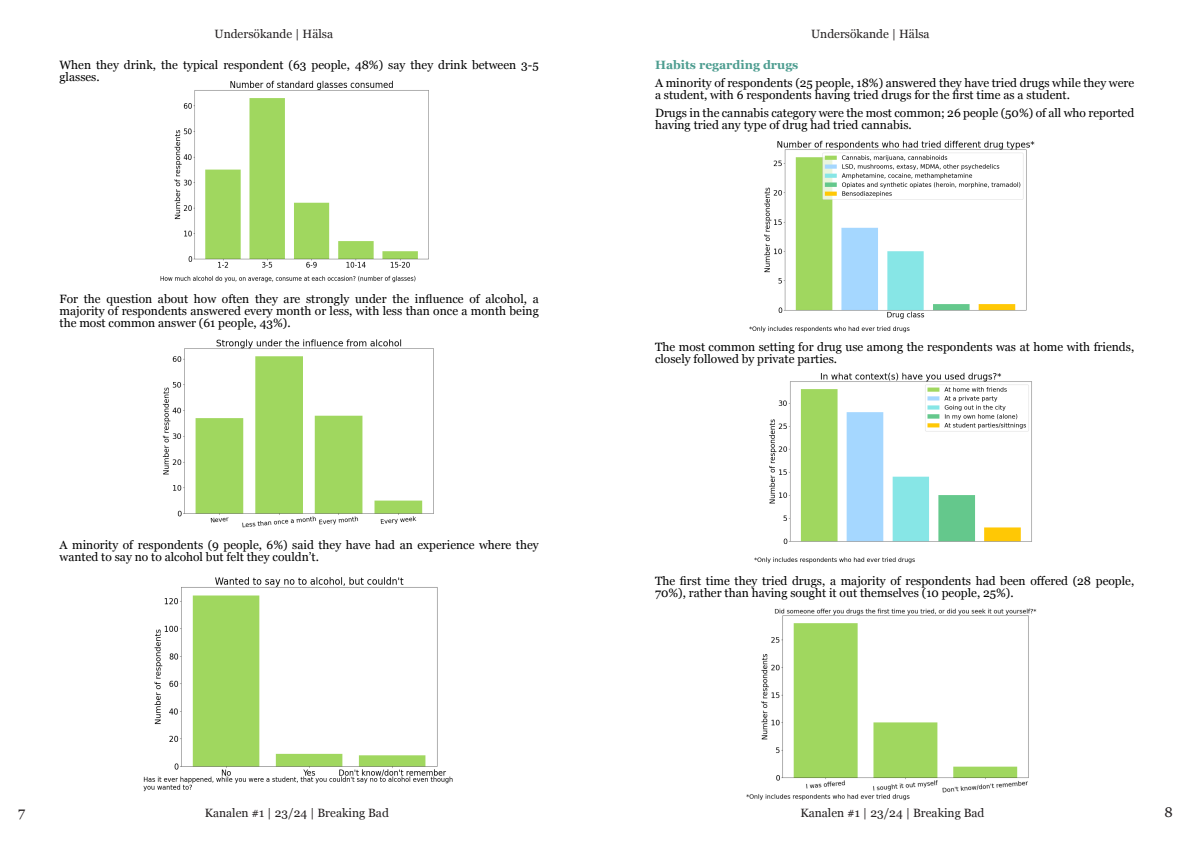
<style>
.page{position:relative;width:1191px;height:842px;background:#fff}
.page>*{position:absolute;margin:0;border:0;box-sizing:border-box;transform-origin:0 0}
.t1{font:14px "Georgia";color:#231f20}
.t2{font:12px/12px "Georgia";color:#000}
.t3{font:12px "Georgia";color:#231f20}
.t4{font:700 12px "Georgia";color:#4d9d90}
</style>
<div class="page">
<img style="left:143px;top:577px;width:310px;height:215px">
<img style="left:162px;top:339px;width:272px;height:189px">
<img style="left:160px;top:81px;width:269px;height:201px">
<img style="left:754px;top:373px;width:278px;height:190px">
<img style="left:749px;top:140px;width:286px;height:193px">
<img style="left:746px;top:608px;width:291px;height:193px">
<p class="t3" style="left:215px;top:29px;width:120px">Undersökande | Hälsa</p>
<p class="t2" style="left:60px;top:59px;width:481px">When they drink, the typical respondent (63 people, 48%) say they drink between 3-5 glasses.</p>
<p class="t2" style="left:60px;top:293px;width:481px;text-align:justify">For the question about how often they are strongly under the influence of alcohol, a majority of respondents answered every month or less, with less than once a month being the most common answer (61 people, 43%).</p>
<p class="t2" style="left:60px;top:539px;width:481px">A minority of respondents (9 people, 6%) said they have had an experience where they wanted to say no to alcohol but felt they couldn’t.</p>
<p class="t1" style="left:18px;top:806px;width:9px">7</p>
<p class="t3" style="left:205px;top:808px;width:186px">Kanalen #1 | 23/24 | Breaking Bad</p>
<p class="t3" style="left:811px;top:28px;width:120px">Undersökande | Hälsa</p>
<p class="t4" style="left:655px;top:60px;width:145px">Habits regarding drugs</p>
<p class="t2" style="left:655px;top:77px;width:481px">A minority of respondents (25 people, 18%) answered they have tried drugs while they were a student, with 6 respondents having tried drugs for the first time as a student.</p>
<p class="t2" style="left:655px;top:107px;width:481px">Drugs in the cannabis category were the most common; 26 people (50%) of all who reported having tried any type of drug had tried cannabis.</p>
<p class="t2" style="left:655px;top:341px;width:481px">The most common setting for drug use among the respondents was at home with friends, closely followed by private parties.</p>
<p class="t2" style="left:655px;top:575px;width:481px">The first time they tried drugs, a majority of respondents had been offered (28 people,<br>70%), rather than having sought it out themselves (10 people, 25%).</p>
<p class="t3" style="left:800px;top:808px;width:186px">Kanalen #1 | 23/24 | Breaking Bad</p>
<p class="t1" style="left:1164px;top:806px;width:10px">8</p>
</div>
